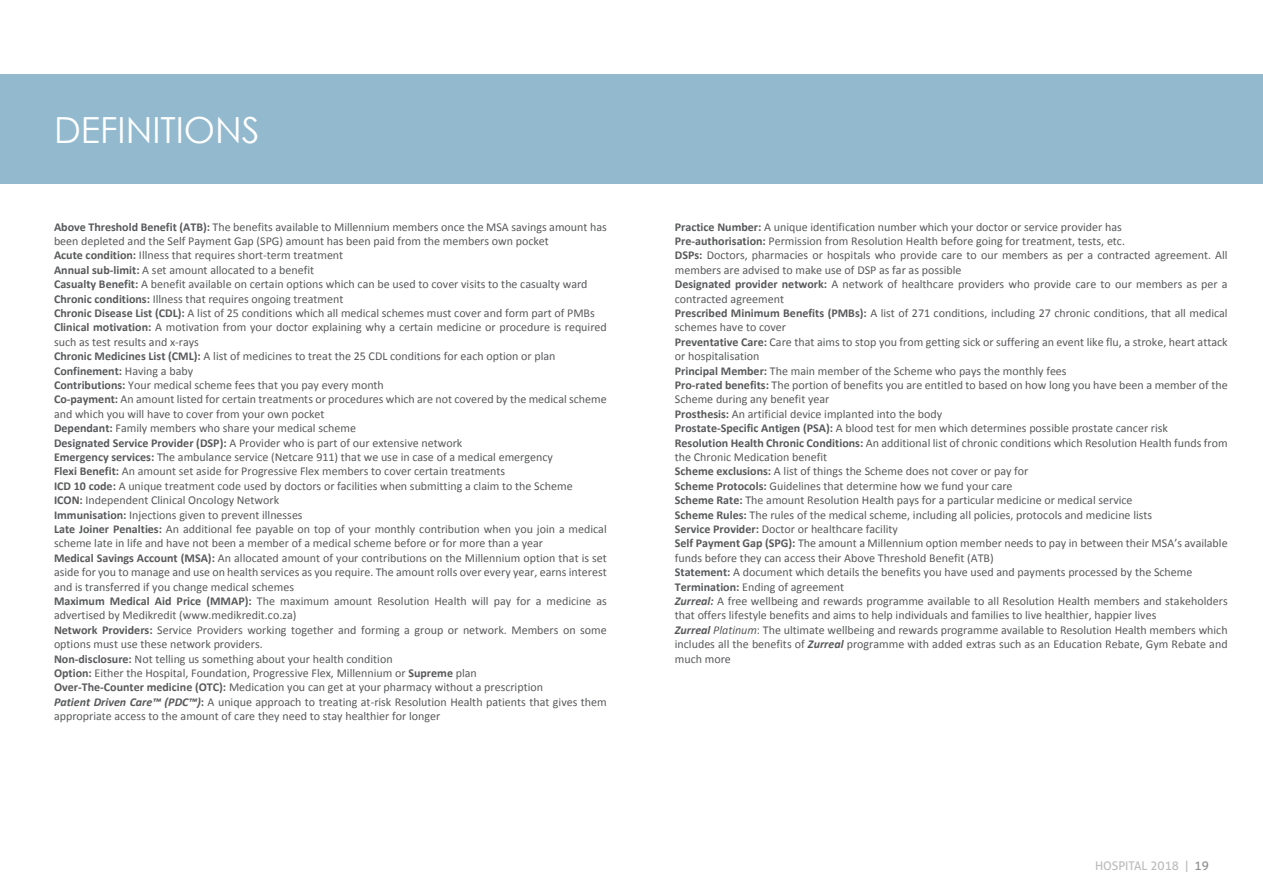
<style>
.page{position:relative;width:1263px;height:893px;background:#fff}
.page>*{position:absolute;margin:0;border:0;box-sizing:border-box;transform-origin:0 0}
.t1{font:36px "Century Gothic";color:#fff}
.t2{font:12px/14.4px "Calibri";color:#58595b}
.t3{font:12px "Aller";color:#bdbbbb}
.s1{font-weight:700}
.s2{font-weight:700;font-style:italic}
.s3{font-style:italic}
.s4{color:#8d8a8c}
</style>
<div class="page">
<div style="left:0;top:0;width:1263px;height:183px;background:#92b9ce"></div>
<div style="left:0;top:0;width:1263px;height:74px;background:#fff"></div>
<h1 class="t1" style="left:54px;top:108px;width:207px">DEFINITIONS</h1>
<p class="t2" style="left:54px;top:219px;width:554px"><span class="s1">Above Threshold Benefit (ATB):</span> The benefits available to Millennium members once the MSA savings amount has been depleted and the Self Payment Gap (SPG) amount has been paid from the members own pocket<br><span class="s1">Acute condition:</span> Illness that requires short-term treatment<br><span class="s1">Annual sub-limit:</span> A set amount allocated to a benefit<br><span class="s1">Casualty Benefit:</span> A benefit available on certain options which can be used to cover visits to the casualty ward <span class="s1">Chronic conditions:</span> Illness that requires ongoing treatment<br><span class="s1">Chronic Disease List (CDL):</span> A list of 25 conditions which all medical schemes must cover and form part of PMBs <span class="s1">Clinical motivation:</span> A motivation from your doctor explaining why a certain medicine or procedure is required such as test results and x-rays<br><span class="s1">Chronic Medicines List (CML):</span> A list of medicines to treat the 25 CDL conditions for each option or plan <span class="s1">Confinement:</span> Having a baby<br><span class="s1">Contributions:</span> Your medical scheme fees that you pay every month<br><span class="s1">Co-payment:</span> An amount listed for certain treatments or procedures which are not covered by the medical scheme and which you will have to cover from your own pocket<br><span class="s1">Dependant:</span> Family members who share your medical scheme<br><span class="s1">Designated Service Provider (DSP):</span> A Provider who is part of our extensive network<br><span class="s1">Emergency services:</span> The ambulance service (Netcare 911) that we use in case of a medical emergency<br><span class="s1">Flexi Benefit:</span> An amount set aside for Progressive Flex members to cover certain treatments<br><span class="s1">ICD 10 code:</span> A unique treatment code used by doctors or facilities when submitting a claim to the Scheme<br><span class="s1">ICON:</span> Independent Clinical Oncology Network<br><span class="s1">Immunisation:</span> Injections given to prevent illnesses<br><span class="s1">Late Joiner Penalties:</span> An additional fee payable on top of your monthly contribution when you join a medical scheme late in life and have not been a member of a medical scheme before or for more than a year<br><span class="s1">Medical Savings Account (MSA):</span> An allocated amount of your contributions on the Millennium option that is set aside for you to manage and use on health services as you require. The amount rolls over every year, earns interest and is transferred if you change medical schemes<br><span class="s1">Maximum Medical Aid Price (MMAP):</span> The maximum amount Resolution Health will pay for a medicine as advertised by Medikredit (www.medikredit.co.za)<br><span class="s1">Network Providers:</span> Service Providers working together and forming a group or network. Members on some options must use these network providers.<br><span class="s1">Non-disclosure:</span> Not telling us something about your health condition<br><span class="s1">Option:</span> Either the Hospital, Foundation, Progressive Flex, Millennium or <span class="s1">Supreme</span> plan<br><span class="s1">Over-The-Counter medicine (OTC):</span> Medication you can get at your pharmacy without a prescription<br><span class="s2">Patient Driven Care™ (PDC™)</span><span class="s1">:</span> A unique approach to treating at-risk Resolution Health patients that gives them appropriate access to the amount of care they need to stay healthier for longer</p>
<p class="t2" style="left:675px;top:219px;width:554px"><span class="s1">Practice Number:</span> A unique identification number which your doctor or service provider has<br><span class="s1">Pre-authorisation:</span> Permission from Resolution Health before going for treatment, tests, etc.<br><span class="s1">DSPs:</span> Doctors, pharmacies or hospitals who provide care to our members as per a contracted agreement. All members are advised to make use of DSP as far as possible<br><span class="s1">Designated provider network:</span> A network of healthcare providers who provide care to our members as per a contracted agreement<br><span class="s1">Prescribed Minimum Benefits (PMBs):</span> A list of 271 conditions, including 27 chronic conditions, that all medical schemes have to cover<br><span class="s1">Preventative Care:</span> Care that aims to stop you from getting sick or suffering an event like flu, a stroke, heart attack or hospitalisation<br><span class="s1">Principal Member:</span> The main member of the Scheme who pays the monthly fees<br><span class="s1">Pro-rated benefits:</span> The portion of benefits you are entitled to based on how long you have been a member of the Scheme during any benefit year<br><span class="s1">Prosthesis:</span> An artificial device implanted into the body<br><span class="s1">Prostate-Specific Antigen (PSA):</span> A blood test for men which determines possible prostate cancer risk<br><span class="s1">Resolution Health Chronic Conditions:</span> An additional list of chronic conditions which Resolution Health funds from the Chronic Medication benefit<br><span class="s1">Scheme exclusions:</span> A list of things the Scheme does not cover or pay for<br><span class="s1">Scheme Protocols:</span> Guidelines that determine how we fund your care<br><span class="s1">Scheme Rate:</span> The amount Resolution Health pays for a particular medicine or medical service<br><span class="s1">Scheme Rules:</span> The rules of the medical scheme, including all policies, protocols and medicine lists<br><span class="s1">Service Provider:</span> Doctor or healthcare facility<br><span class="s1">Self Payment Gap (SPG):</span> The amount a Millennium option member needs to pay in between their MSA’s available funds before they can access their Above Threshold Benefit (ATB)<br><span class="s1">Statement:</span> A document which details the benefits you have used and payments processed by the Scheme <span class="s1">Termination:</span> Ending of agreement<br><span class="s2">Zurreal:</span> A free wellbeing and rewards programme available to all Resolution Health members and stakeholders that offers lifestyle benefits and aims to help individuals and families to live healthier, happier lives<br><span class="s2">Zurreal</span> <span class="s3">Platinum</span>: The ultimate wellbeing and rewards programme available to Resolution Health members which includes all the benefits of <span class="s2">Zurreal</span> programme with added extras such as an Education Rebate, Gym Rebate and much more</p>
<p class="t3" style="left:1095px;top:858px;width:115px">HOSPITAL 2018 | <span class="s4">19</span></p>
</div>
